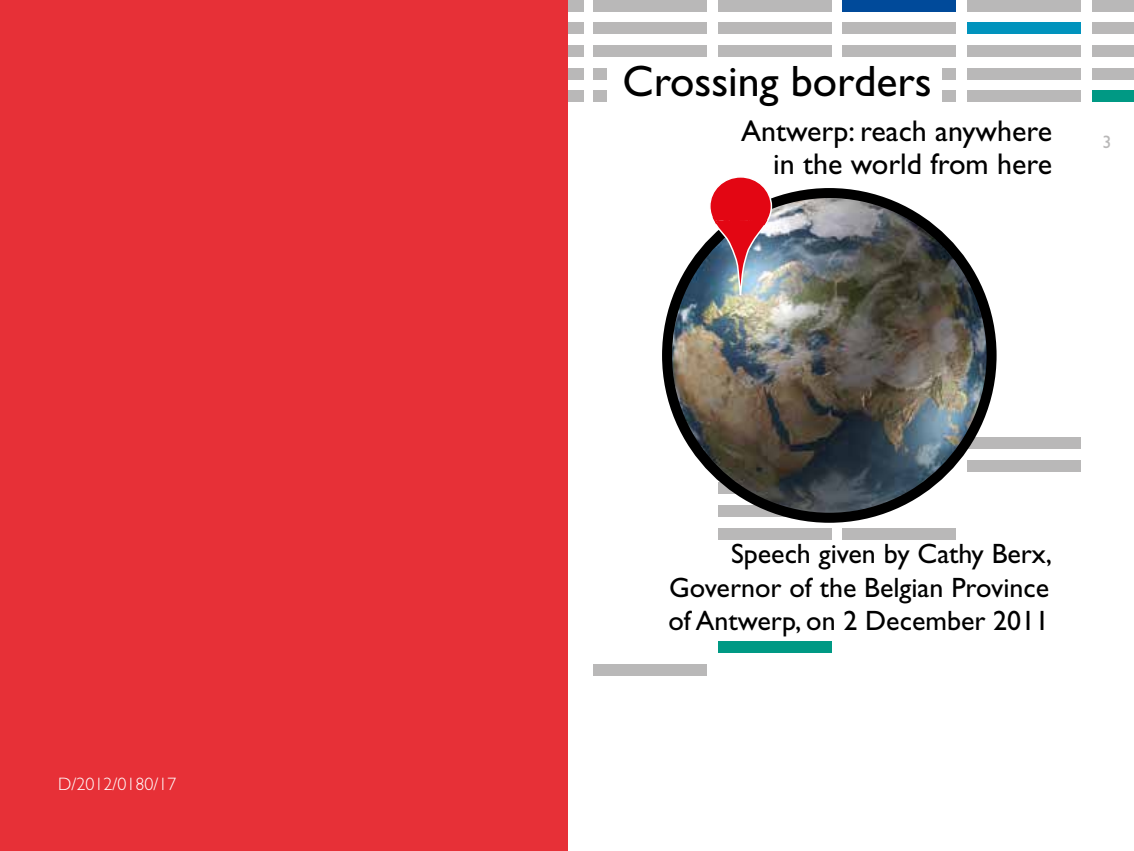
<style>
.page{position:relative;width:1134px;height:851px;background:#fff}
.page>*{position:absolute;margin:0;border:0;box-sizing:border-box;transform-origin:0 0}
.t1{font:44px "Gill Sans Std";color:#000}
.t2{font:30px "Gill Sans Std";color:#000}
.t3{font:28px/33.6px "Gill Sans Std";color:#000;text-align:justify}
.t4{font:300 18px "Gill Sans Std";color:#fff}
.t5{font:18px "Gill Sans Std";color:#b9b8b8}
</style>
<div class="page">
<div style="left:1092px;top:91px;width:42px;height:11px;background:#009984"></div>
<div style="left:967px;top:91px;width:114px;height:11px;background:#b9b8b8"></div>
<div style="left:843px;top:91px;width:113px;height:11px;background:#b9b8b8"></div>
<div style="left:593px;top:91px;width:114px;height:11px;background:#b9b8b8"></div>
<div style="left:1092px;top:68px;width:42px;height:11px;background:#b9b8b8"></div>
<div style="left:967px;top:68px;width:114px;height:11px;background:#b9b8b8"></div>
<div style="left:843px;top:68px;width:113px;height:11px;background:#b9b8b8"></div>
<div style="left:593px;top:68px;width:114px;height:11px;background:#b9b8b8"></div>
<div style="left:1092px;top:45px;width:42px;height:12px;background:#b9b8b8"></div>
<div style="left:967px;top:45px;width:114px;height:12px;background:#b9b8b8"></div>
<div style="left:843px;top:45px;width:113px;height:12px;background:#b9b8b8"></div>
<div style="left:718px;top:45px;width:113px;height:12px;background:#b9b8b8"></div>
<div style="left:593px;top:45px;width:114px;height:12px;background:#b9b8b8"></div>
<div style="left:1092px;top:23px;width:42px;height:11px;background:#b9b8b8"></div>
<div style="left:967px;top:23px;width:114px;height:11px;background:#0093bd"></div>
<div style="left:843px;top:23px;width:113px;height:11px;background:#b9b8b8"></div>
<div style="left:718px;top:23px;width:113px;height:11px;background:#b9b8b8"></div>
<div style="left:593px;top:23px;width:114px;height:11px;background:#b9b8b8"></div>
<div style="left:1092px;top:0;width:42px;height:11px;background:#b9b8b8"></div>
<div style="left:967px;top:0;width:114px;height:11px;background:#b9b8b8"></div>
<div style="left:843px;top:0;width:113px;height:11px;background:#004a9a"></div>
<div style="left:718px;top:0;width:113px;height:11px;background:#b9b8b8"></div>
<div style="left:593px;top:0;width:114px;height:11px;background:#b9b8b8"></div>
<div style="left:470px;top:91px;width:114px;height:11px;background:#b9b8b8"></div>
<div style="left:470px;top:68px;width:114px;height:11px;background:#b9b8b8"></div>
<div style="left:470px;top:45px;width:114px;height:12px;background:#b9b8b8"></div>
<div style="left:470px;top:23px;width:114px;height:11px;background:#b9b8b8"></div>
<div style="left:470px;top:0;width:114px;height:11px;background:#b9b8b8"></div>
<div style="left:0;top:0;width:567px;height:850px;background:#e73037"></div>
<div style="left:608px;top:59px;width:334px;height:52px;background:#fff"></div>
<div style="left:843px;top:528px;width:113px;height:11px;background:#b9b8b8"></div>
<div style="left:593px;top:664px;width:114px;height:11px;background:#b9b8b8"></div>
<div style="left:718px;top:641px;width:113px;height:11px;background:#009984"></div>
<div style="left:718px;top:528px;width:113px;height:11px;background:#b9b8b8"></div>
<svg style="left:718px;top:505px;width:66px;height:11px"></svg>
<svg style="left:718px;top:482px;width:27px;height:12px"></svg>
<div style="left:967px;top:460px;width:114px;height:11px;background:#b9b8b8"></div>
<div style="left:967px;top:437px;width:114px;height:11px;background:#b9b8b8"></div>
<img style="left:667px;top:193px;width:324px;height:324px;border-radius:162px">
<div style="left:662px;top:188px;width:334px;height:334px;border:10px solid #000;border-radius:50%"></div>
<img style="left:708px;top:177px;width:65px;height:119px">
<p class="t4" style="left:58px;top:773px;width:120px">D/2012/0180/17</p>
<h1 class="t1" style="left:623px;top:56px;width:311px">Crossing borders</h1>
<p class="t2" style="left:741px;top:114px;width:313px">Antwerp: reach anywhere</p>
<p class="t2" style="left:773px;top:146px;width:280px">in the world from here</p>
<p class="t5" style="left:1102px;top:132px;width:10px">3</p>
<h3 class="t3" style="left:668px;top:536px;width:385px;text-indent:63px">Speech given by Cathy Berx, Governor of the Belgian Province of Antwerp, on 2 December 2011</h3>
</div>
